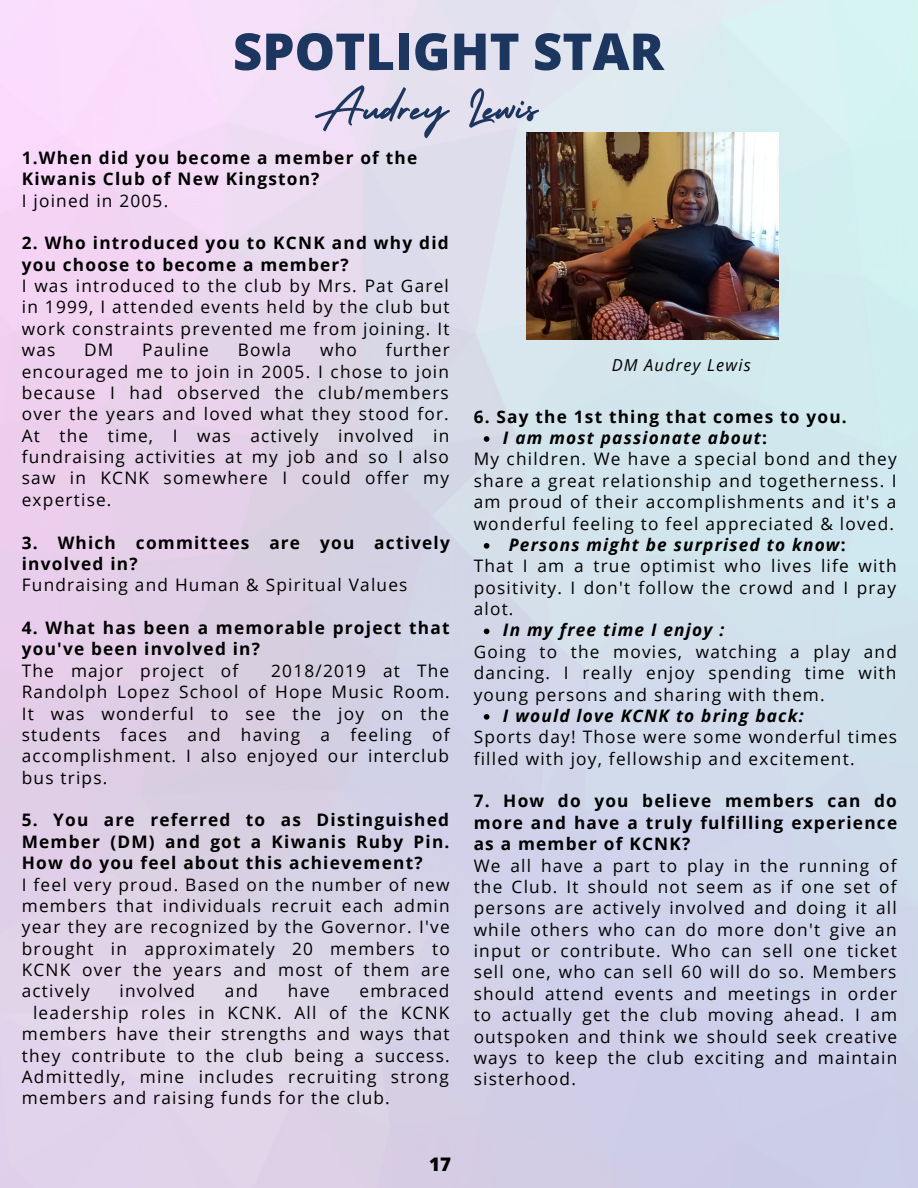
<style>
.page{position:relative;width:918px;height:1188px;background:#fff}
.page>*{position:absolute;margin:0;border:0;box-sizing:border-box;transform-origin:0 0}
.t1{font:800 51px "Open Sans";color:#1c3660}
.t2{font:51px "Holiday";color:#1c3660}
.t3{font:800 18.75px "Open Sans";color:#000}
.t4{font:17.25px/21.3px "Open Sans";letter-spacing:.07em;color:#000;text-align:justify}
.t5{font:700 17.25px/21.3px "Open Sans";letter-spacing:.07em;color:#000}
.t6{font:italic 700 17.25px "Open Sans";letter-spacing:.07em;color:#000}
.t7{font:italic 16.5px "Open Sans";letter-spacing:.07em;color:#000}
.s1{font-style:normal}
</style>
<div class="page">
<img style="left:0;top:0;width:918px;height:1188px">
<img style="left:527px;top:133px;width:252px;height:207px">
<svg style="left:484px;top:436px;width:5px;height:6px"></svg>
<svg style="left:484px;top:543px;width:5px;height:6px"></svg>
<svg style="left:484px;top:629px;width:5px;height:5px"></svg>
<svg style="left:484px;top:714px;width:5px;height:6px"></svg>
<h1 class="t1" style="left:233px;top:16px;width:433px">SPOTLIGHT STAR</h1>
<h1 class="t2" style="left:313px;top:68px;width:226px">Audrey Lewis</h1>
<p class="t5" style="left:22px;top:146px;width:397px">1.When did you become a member of the<br>Kiwanis Club of New Kingston?</p>
<p class="t4" style="left:22px;top:189px;width:148px">I joined in 2005.</p>
<p class="t5" style="left:22px;top:232px;width:429px">2. Who introduced you to KCNK and why did you choose to become a member?</p>
<p class="t4" style="left:22px;top:275px;width:429px">I was introduced to the club by Mrs. Pat Garel in 1999, I attended events held by the club but work constraints prevented me from joining. It was</p>
<p class="t4" style="left:22px;top:339px;width:430px;text-indent:364px">further encouraged me to join in 2005. I chose to join because I had observed the club/members over the years and loved what they stood for.<br>At the time, I was actively involved in fundraising activities at my job and so I also saw in KCNK somewhere I could offer my expertise.</p>
<p class="t5" style="left:22px;top:531px;width:430px">3. Which committees are you actively involved in?</p>
<p class="t4" style="left:22px;top:574px;width:387px">Fundraising and Human &amp; Spiritual Values</p>
<p class="t5" style="left:22px;top:617px;width:429px">4. What has been a memorable project that you've been involved in?</p>
<p class="t4" style="left:22px;top:659px;width:218px">The major project of</p>
<p class="t4" style="left:84px;top:339px;width:31px">DM</p>
<p class="t4" style="left:142px;top:339px;width:68px">Pauline</p>
<p class="t4" style="left:238px;top:339px;width:55px">Bowla</p>
<p class="t4" style="left:320px;top:339px;width:38px">who</p>
<p class="t4" style="left:22px;top:659px;width:430px;text-indent:249px">2018/2019 at The Randolph Lopez School of Hope Music Room.<br>It was wonderful to see the joy on the students faces and having a feeling of accomplishment. I also enjoyed our interclub bus trips.</p>
<p class="t5" style="left:22px;top:809px;width:429px;text-align:justify">5. You are referred to as Distinguished Member (DM) and got a Kiwanis Ruby Pin.<br>How do you feel about this achievement?</p>
<p class="t4" style="left:22px;top:873px;width:430px">I feel very proud. Based on the number of new members that individuals recruit each admin year they are recognized by the Governor. I've brought in approximately 20 members to KCNK over the years and most of them are actively</p>
<p class="t4" style="left:120px;top:980px;width:77px">involved</p>
<p class="t4" style="left:225px;top:980px;width:35px">and</p>
<p class="t4" style="left:288px;top:980px;width:44px">have</p>
<p class="t4" style="left:360px;top:980px;width:91px">embraced</p>
<p class="t4" style="left:33px;top:1001px;width:418px">leadership roles in KCNK. All of the KCNK</p>
<p class="t4" style="left:22px;top:1023px;width:429px">members have their strengths and ways that</p>
<p class="t4" style="left:22px;top:1044px;width:429px">they contribute to the club being a success.</p>
<p class="t4" style="left:22px;top:1066px;width:428px">Admittedly, mine includes recruiting strong</p>
<p class="t4" style="left:22px;top:1087px;width:370px">members and raising funds for the club.</p>
<p class="t3" style="left:429px;top:1151px;width:23px">17</p>
<p class="t7" style="left:612px;top:354px;width:140px">DM Audrey Lewis</p>
<p class="t5" style="left:474px;top:405px;width:375px">6. Say the 1st thing that comes to you.</p>
<p class="t4" style="left:474px;top:448px;width:425px">My children. We have a special bond and they share a great relationship and togetherness. I am proud of their accomplishments and it's a wonderful feeling to feel appreciated &amp; loved.</p>
<p class="t4" style="left:474px;top:555px;width:425px">That I am a true optimist who lives life with positivity. I don't follow the crowd and I pray alot.</p>
<p class="t4" style="left:474px;top:640px;width:425px">Going to the movies, watching a play and dancing. I really enjoy spending time with young persons and sharing with them.</p>
<p class="t4" style="left:474px;top:726px;width:425px">Sports day! Those were some wonderful times filled with joy, fellowship and excitement.</p>
<p class="t5" style="left:474px;top:790px;width:425px;text-align:justify">7. How do you believe members can do more and have a truly fulfilling experience as a member of KCNK?</p>
<p class="t4" style="left:474px;top:854px;width:425px">We all have a part to play in the running of the Club. It should not seem as if one set of persons are actively involved and doing it all while others who can do more don't give an input or contribute. Who can sell one ticket sell one, who can sell 60 will do so. Members should attend events and meetings in order to actually get the club moving ahead. I am outspoken and think we should seek creative ways to keep the club exciting and maintain sisterhood.</p>
<p class="t6" style="left:503px;top:426px;width:265px">I am most passionate about<span class="s1">:</span></p>
<p class="t6" style="left:509px;top:532px;width:338px">Persons might be surprised to know<span class="s1">:</span></p>
<p class="t6" style="left:503px;top:618px;width:223px">In my free time I enjoy :</p>
<p class="t6" style="left:503px;top:703px;width:302px">I would love KCNK to bring back:</p>
</div>
